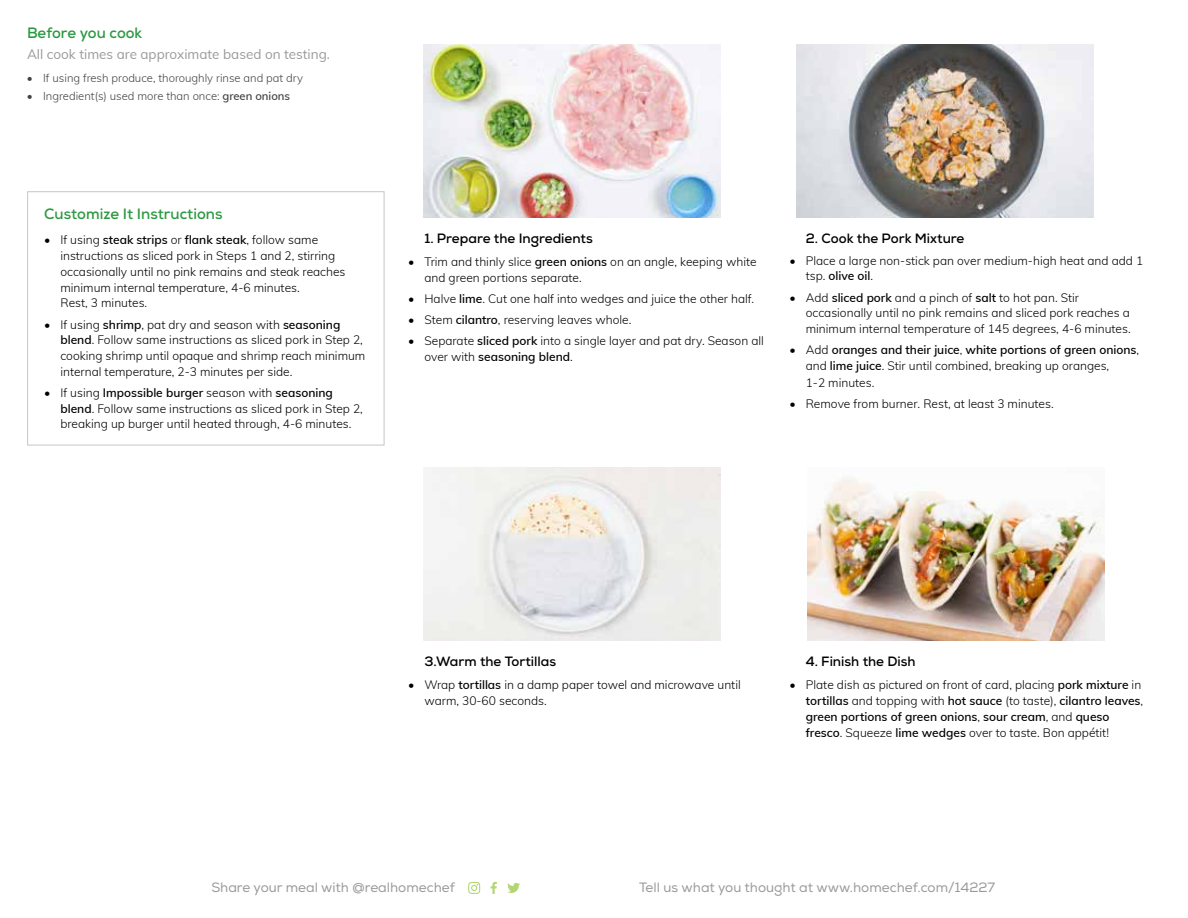
<style>
.page{position:relative;width:1188px;height:918px;background:#fff}
.page>*{position:absolute;margin:0;border:0;box-sizing:border-box;transform-origin:0 0}
.t1{font:700 15px "Nexa";color:#2c9942}
.t2{font:700 13.5px "Nexa";color:#000}
.t3{font:13.5px "Nexa";color:#9a9a9a}
.t4{font:13.5px "Muli";color:#9a9a9a}
.t5{font:300 12px/15.8px "Muli";color:#000}
.t6{font:600 12px/15.8px "Muli";color:#000}
.t7{font:300 11.25px "Muli";color:#414241}
.s1{font-weight:600}
.s2{font-weight:300}
</style>
<div class="page">
<svg style="left:491px;top:882px;width:6px;height:12px"></svg>
<svg style="left:468px;top:882px;width:12px;height:12px"></svg>
<svg style="left:507px;top:883px;width:13px;height:10px"></svg>
<img style="left:423px;top:467px;width:297px;height:173px">
<img style="left:423px;top:44px;width:297px;height:173px">
<img style="left:808px;top:477px;width:297px;height:163px">
<img style="left:797px;top:44px;width:297px;height:173px">
<div style="left:27px;top:191px;width:357px;height:254px;border:1px solid #c7c6c5"></div>
<p class="t1" style="left:27px;top:23px;width:117px">Before you cook</p>
<p class="t4" style="left:27px;top:44px;width:304px">All cook times are approximate based on testing.</p>
<p class="t7" style="left:27px;top:69px;width:278px">• If using fresh produce, thoroughly rinse and pat dry</p>
<p class="t7" style="left:27px;top:88px;width:265px">• Ingredient(s) used more than once: <span class="s1">green onions</span></p>
<p class="t1" style="left:44px;top:204px;width:180px">Customize It Instructions</p>
<p class="t5" style="left:60px;top:232px;width:287px;text-indent:-16px">• If using <span class="s1">steak strips</span> or <span class="s1">flank steak</span>, follow same instructions as sliced pork in Steps 1 and 2, stirring occasionally until no pink remains and steak reaches minimum internal temperature, 4-6 minutes.<br>Rest, 3 minutes.</p>
<p class="t5" style="left:60px;top:316px;width:306px;text-indent:-16px">• If using <span class="s1">shrimp</span>, pat dry and season with <span class="s1">seasoning blend</span>. Follow same instructions as sliced pork in Step 2, cooking shrimp until opaque and shrimp reach minimum internal temperature, 2-3 minutes per side.</p>
<p class="t5" style="left:60px;top:384px;width:304px;text-indent:-16px">• If using <span class="s1">Impossible burger</span> season with <span class="s1">seasoning blend</span>. Follow same instructions as sliced pork in Step 2, breaking up burger until heated through, 4-6 minutes.</p>
<p class="t2" style="left:424px;top:229px;width:170px">1. Prepare the Ingredients</p>
<p class="t5" style="left:424px;top:253px;width:334px;text-indent:-16px">• Trim and thinly slice <span class="s1">green onions</span> on an angle, keeping white and green portions separate.</p>
<p class="t5" style="left:408px;top:290px;width:347px">• Halve <span class="s1">lime</span>. Cut one half into wedges and juice the other half.</p>
<p class="t5" style="left:408px;top:311px;width:225px">• Stem <span class="s1">cilantro</span>, reserving leaves whole.</p>
<p class="t5" style="left:424px;top:332px;width:341px;text-indent:-16px">• Separate <span class="s1">sliced pork</span> into a single layer and pat dry. Season all over with <span class="s1">seasoning blend</span>.</p>
<p class="t2" style="left:806px;top:229px;width:160px">2. Cook the Pork Mixture</p>
<p class="t5" style="left:806px;top:252px;width:339px;text-indent:-16px">• Place a large non-stick pan over medium-high heat and add 1 tsp. <span class="s1">olive oil</span>.</p>
<p class="t5" style="left:806px;top:289px;width:326px;text-indent:-16px">• Add <span class="s1">sliced pork</span> and a pinch of <span class="s1">salt</span> to hot pan. Stir occasionally until no pink remains and sliced pork reaches a minimum internal temperature of 145 degrees, 4-6 minutes.</p>
<p class="t6" style="left:806px;top:341px;width:335px;text-indent:-16px"><span class="s2">• Add</span> oranges and their juice<span class="s2">,</span> white portions of green onions<span class="s2">, and</span> lime juice<span class="s2">. Stir until combined, breaking up oranges,</span></p>
<p class="t5" style="left:806px;top:374px;width:70px">1-2 minutes.</p>
<p class="t5" style="left:790px;top:395px;width:266px">• Remove from burner. Rest, at least 3 minutes.</p>
<p class="t2" style="left:424px;top:653px;width:133px">3.Warm the Tortillas</p>
<p class="t5" style="left:424px;top:677px;width:318px;text-indent:-16px">• Wrap <span class="s1">tortillas</span> in a damp paper towel and microwave until warm, 30-60 seconds.</p>
<p class="t2" style="left:806px;top:653px;width:111px">4. Finish the Dish</p>
<p class="t5" style="left:806px;top:677px;width:339px;text-indent:-16px">• Plate dish as pictured on front of card, placing <span class="s1">pork mixture</span> in <span class="s1">tortillas</span> and topping with <span class="s1">hot sauce</span> (to taste), <span class="s1">cilantro leaves</span>, <span class="s1">green portions of green onions</span>, <span class="s1">sour cream</span>, and <span class="s1">queso fresco</span>. Squeeze <span class="s1">lime wedges</span> over to taste. Bon appétit!</p>
<p class="t3" style="left:211px;top:879px;width:245px">Share your meal with @realhomechef</p>
<p class="t3" style="left:639px;top:879px;width:357px">Tell us what you thought at www.homechef.com/14227</p>
</div>
